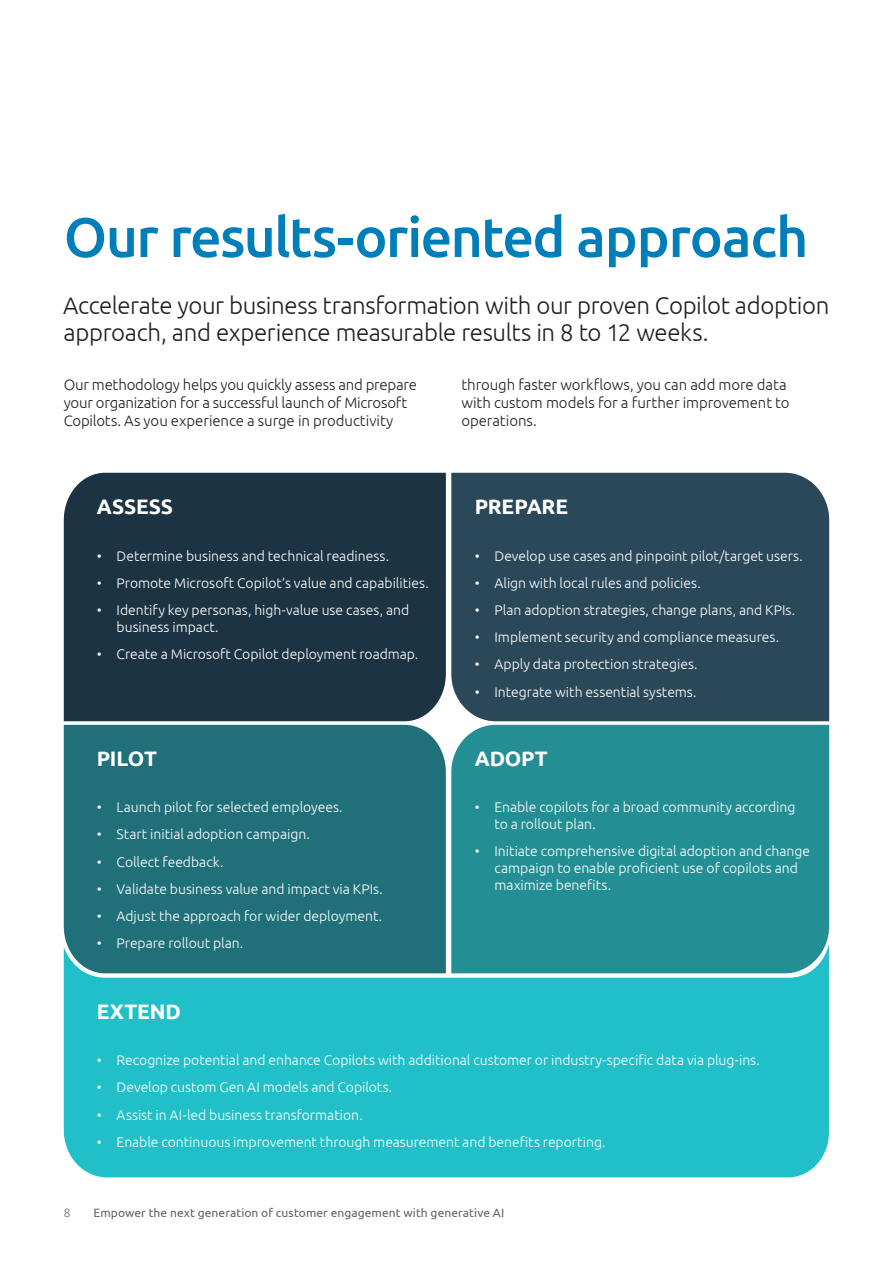
<style>
.page{position:relative;width:893px;height:1263px;background:#fff}
.page>*{position:absolute;margin:0;border:0;box-sizing:border-box;transform-origin:0 0}
.t1{font:500 55.5px "Ubuntu";letter-spacing:-.03em;color:#007eba}
.t2{font:300 24px/27px "Ubuntu";letter-spacing:-.015em;color:#241f1f}
.t3{font:700 21px "Ubuntu";letter-spacing:-.005em;color:#fff}
.t4{font:300 15px/18px "Ubuntu";letter-spacing:-.01em;color:#241f1f}
.t5{font:300 13.95px/16.8px "Ubuntu";color:#fff}
.t6{font:12px "Ubuntu";letter-spacing:.005em;color:#656365}
.t7{font:300 12px "Ubuntu";color:#717072}
</style>
<div class="page">
<div style="left:64px;top:473px;width:382px;height:248px;background:#1c3343"></div>
<div style="left:451px;top:725px;width:378px;height:219px;background:#238f94"></div>
<div style="left:64px;top:725px;width:382px;height:219px;background:#20707a"></div>
<svg style="left:64px;top:944px;width:765px;height:233px;background:#26b9c1"></svg>
<div style="left:451px;top:473px;width:378px;height:248px;background:#2a4859"></div>
<h1 class="t1" style="left:64px;top:202px;width:746px">Our results-oriented approach</h1>
<h2 class="t2" style="left:63px;top:291px;width:768px">Accelerate your business transformation with our proven Copilot adoption approach, and experience measurable results in 8 to 12 weeks.</h2>
<p class="t4" style="left:64px;top:375px;width:355px">Our methodology helps you quickly assess and prepare your organization for a successful launch of Microsoft<br>Copilots. As you experience a surge in productivity</p>
<p class="t4" style="left:461px;top:375px;width:330px">through faster workflows, you can add more data with custom models for a further improvement to operations.</p>
<h3 class="t3" style="left:97px;top:494px;width:78px">ASSESS</h3>
<p class="t5" style="left:97px;top:547px;width:294px">• Determine business and technical readiness.</p>
<p class="t5" style="left:97px;top:574px;width:334px">• Promote Microsoft Copilot’s value and capabilities.</p>
<p class="t5" style="left:117px;top:601px;width:294px;text-indent:-20px">• Identify key personas, high-value use cases, and business impact.</p>
<p class="t5" style="left:97px;top:645px;width:323px">• Create a Microsoft Copilot deployment roadmap.</p>
<h3 class="t3" style="left:97px;top:745px;width:62px">PILOT</h3>
<p class="t5" style="left:97px;top:798px;width:247px">• Launch pilot for selected employees.</p>
<p class="t5" style="left:97px;top:825px;width:214px">• Start initial adoption campaign.</p>
<p class="t5" style="left:97px;top:853px;width:128px">• Collect feedback.</p>
<p class="t5" style="left:97px;top:880px;width:287px">• Validate business value and impact via KPIs.</p>
<p class="t5" style="left:97px;top:907px;width:287px">• Adjust the approach for wider deployment.</p>
<p class="t5" style="left:97px;top:934px;width:148px">• Prepare rollout plan.</p>
<h3 class="t3" style="left:475px;top:494px;width:95px">PREPARE</h3>
<p class="t5" style="left:475px;top:547px;width:330px">• Develop use cases and pinpoint pilot/target users.</p>
<p class="t5" style="left:475px;top:574px;width:228px">• Align with local rules and policies.</p>
<p class="t5" style="left:475px;top:601px;width:322px">• Plan adoption strategies, change plans, and KPIs.</p>
<p class="t5" style="left:475px;top:628px;width:306px">• Implement security and compliance measures.</p>
<p class="t5" style="left:475px;top:656px;width:224px">• Apply data protection strategies.</p>
<p class="t5" style="left:475px;top:683px;width:223px">• Integrate with essential systems.</p>
<h3 class="t3" style="left:475px;top:745px;width:75px">ADOPT</h3>
<p class="t5" style="left:494px;top:798px;width:302px;text-indent:-20px">• Enable copilots for a broad community according to a rollout plan.</p>
<p class="t5" style="left:494px;top:842px;width:317px;text-indent:-20px">• Initiate comprehensive digital adoption and change campaign to enable proficient use of copilots and maximize benefits.</p>
<h3 class="t3" style="left:97px;top:999px;width:86px">EXTEND</h3>
<p class="t5" style="left:97px;top:1051px;width:664px">• Recognize potential and enhance Copilots with additional customer or industry-specific data via plug-ins.</p>
<p class="t5" style="left:97px;top:1079px;width:297px">• Develop custom Gen AI models and Copilots.</p>
<p class="t5" style="left:97px;top:1106px;width:267px">• Assist in AI-led business transformation.</p>
<p class="t5" style="left:97px;top:1133px;width:510px">• Enable continuous improvement through measurement and benefits reporting.</p>
<p class="t7" style="left:64px;top:1205px;width:8px">8</p>
<p class="t6" style="left:94px;top:1205px;width:412px">Empower the next generation of customer engagement with generative AI</p>
</div>
